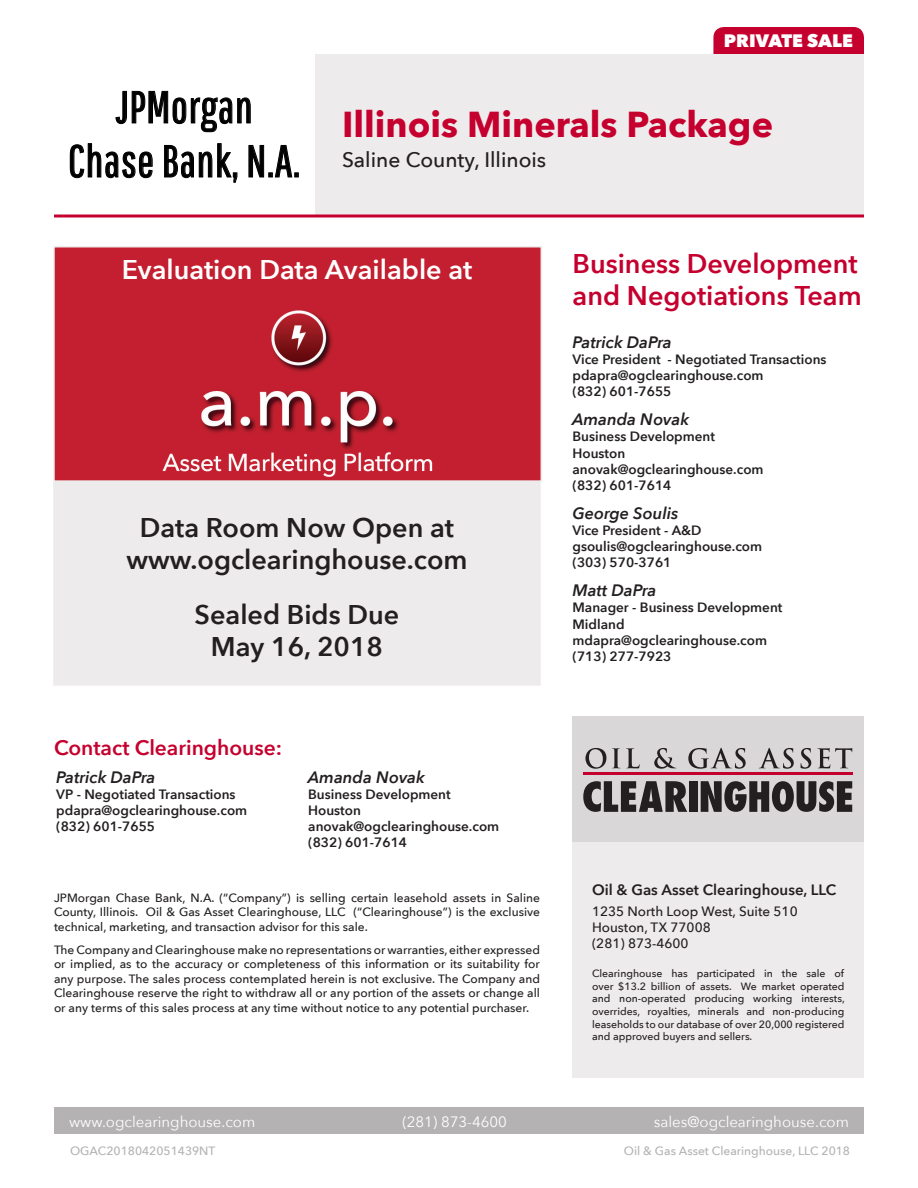
<style>
.page{position:relative;width:918px;height:1188px;background:#fff}
.page>*{position:absolute;margin:0;border:0;box-sizing:border-box;transform-origin:0 0}
.t1{font:45px/54px "Pathway Gothic One";letter-spacing:.01em;color:#000;text-align:center}
.Header_24{font:700 36px "Avenir Next";color:#c5002e}
.Header_18{font:600 27px/32.4px "Avenir Next";color:#231f20;text-align:center}
.t2{font:600 27px/32.4px "Avenir Next";color:#c5002e}
.t3{font:600 27px "Avenir Next";color:#fff}
.Basic_14_medium{font:500 21px "Avenir Next";color:#231f20}
.t4{font:600 21px "Avenir Next";color:#c5002e}
.t5{font:800 18px "Avenir Next";color:#fff}
.Contact_info{font:italic 600 16.5px "Avenir Next";color:#231f20}
.t6{font:15px "Avenir Next";color:#fff}
.t7{font:600 15px "Avenir Next";color:#231f20}
.Contact_info-2{font:600 13.5px/16.2px "Avenir Next";color:#231f20}
.t8{font:500 13.5px/16.2px "Avenir Next";color:#231f20}
.Legal_info{font:500 12px/14.4px "Avenir Next";color:#231f20;text-align:justify}
.t9{font:500 12px "Avenir Next";color:#b4b2b2}
.t10{font:500 10.5px/12.6px "Avenir Next";color:#231f20;text-align:justify}
</style>
<div class="page">
<div style="left:54px;top:481px;width:486px;height:204px;background:#eeebec"></div>
<div style="left:53px;top:480px;width:488px;height:206px;border:2px solid #eeebec"></div>
<div style="left:315px;top:54px;width:549px;height:160px;background:#eeebec"></div>
<svg style="left:116px;top:90px;width:135px;height:42px"></svg>
<svg style="left:70px;top:143px;width:83px;height:35px"></svg>
<svg style="left:164px;top:143px;width:73px;height:40px"></svg>
<svg style="left:249px;top:145px;width:50px;height:32px"></svg>
<div style="left:54px;top:1107px;width:810px;height:27px;background:#b4b2b2"></div>
<div style="left:573px;top:716px;width:291px;height:127px;background:#dad7d8"></div>
<svg style="left:583px;top:781px;width:104px;height:31px"></svg>
<div style="left:690px;top:781px;width:8px;height:31px;background:#231f20"></div>
<svg style="left:701px;top:781px;width:151px;height:31px"></svg>
<hr style="left:584px;top:773px;width:269px;height:2px;background:#c5002e">
<svg style="left:585px;top:748px;width:21px;height:21px"></svg>
<svg style="left:612px;top:748px;width:8px;height:20px"></svg>
<svg style="left:626px;top:748px;width:14px;height:20px"></svg>
<svg style="left:654px;top:748px;width:22px;height:21px"></svg>
<svg style="left:688px;top:748px;width:58px;height:21px"></svg>
<svg style="left:759px;top:748px;width:35px;height:21px"></svg>
<svg style="left:801px;top:748px;width:10px;height:21px"></svg>
<svg style="left:817px;top:748px;width:35px;height:20px"></svg>
<svg style="left:53px;top:246px;width:489px;height:237px;background:#c42b3b"></svg>
<div style="left:573px;top:842px;width:291px;height:236px;background:#eeebec"></div>
<svg style="left:54px;top:214px;width:810px;height:4px;background:#d13d60"></svg>
<div style="left:713px;top:27px;width:151px;height:27px;background:#c5002e"></div>
<p class="t1" style="left:68px;top:79px;width:234px">JPMorgan<br>Chase Bank, N.A.</p>
<h3 class="t5" style="left:724px;top:30px;width:131px">PRIVATE SALE</h3>
<p class="Header_24" style="left:342px;top:94px;width:433px">Illinois Minerals Package</p>
<p class="Basic_14_medium" style="left:342px;top:142px;width:206px">Saline County, Illinois</p>
<h3 class="t3" style="left:122px;top:246px;width:352px">Evaluation Data Available at</h3>
<p class="Header_18" style="left:126px;top:510px;width:343px">Data Room Now Open at www.ogclearinghouse.com</p>
<p class="Header_18" style="left:195px;top:598px;width:206px">Sealed Bids Due<br>May 16, 2018</p>
<h3 class="t4" style="left:54px;top:730px;width:230px">Contact Clearinghouse:</h3>
<p class="Contact_info" style="left:56px;top:763px;width:101px">Patrick DaPra</p>
<p class="Contact_info-2" style="left:56px;top:786px;width:193px">VP - Negotiated Transactions pdapra@ogclearinghouse.com (832) 601-7655</p>
<p class="Contact_info" style="left:308px;top:763px;width:118px">Amanda Novak</p>
<p class="Contact_info-2" style="left:308px;top:786px;width:193px">Business Development<br>Houston anovak@ogclearinghouse.com (832) 601-7614</p>
<p class="Legal_info" style="left:54px;top:890px;width:488px">JPMorgan Chase Bank, N.A. (“Company”) is selling certain leasehold assets in Saline County, Illinois. Oil &amp; Gas Asset Clearinghouse, LLC (“Clearinghouse”) is the exclusive technical, marketing, and transaction advisor for this sale.</p>
<p class="Legal_info" style="left:54px;top:942px;width:488px">The Company and Clearinghouse make no representations or warranties, either expressed or implied, as to the accuracy or completeness of this information or its suitability for any purpose. The sales process contemplated herein is not exclusive. The Company and Clearinghouse reserve the right to withdraw all or any portion of the assets or change all or any terms of this sales process at any time without notice to any potential purchaser.</p>
<h3 class="t2" style="left:573px;top:247px;width:291px">Business Development and Negotiations Team</h3>
<h3 class="Contact_info" style="left:573px;top:328px;width:101px">Patrick DaPra</h3>
<p class="Contact_info-2" style="left:573px;top:351px;width:256px">Vice President - Negotiated Transactions pdapra@ogclearinghouse.com<br>(832) 601‑7655</p>
<h3 class="Contact_info" style="left:573px;top:405px;width:118px">Amanda Novak</h3>
<p class="Contact_info-2" style="left:573px;top:428px;width:193px">Business Development<br>Houston anovak@ogclearinghouse.com (832) 601-7614</p>
<h3 class="Contact_info" style="left:573px;top:499px;width:107px">George Soulis</h3>
<p class="Contact_info-2" style="left:573px;top:522px;width:191px">Vice President - A&amp;D gsoulis@ogclearinghouse.com (303) 570‑3761</p>
<h3 class="Contact_info" style="left:573px;top:576px;width:85px">Matt DaPra</h3>
<p class="Contact_info-2" style="left:573px;top:599px;width:211px">Manager - Business Development<br>Midland mdapra@ogclearinghouse.com (713) 277‑7923</p>
<p class="t7" style="left:592px;top:877px;width:246px">Oil &amp; Gas Asset Clearinghouse, LLC</p>
<p class="t8" style="left:592px;top:903px;width:207px">1235 North Loop West, Suite 510<br>Houston, TX 77008<br>(281) 873‑4600</p>
<p class="t10" style="left:592px;top:967px;width:254px">Clearinghouse has participated in the sale of over $13.2 billion of assets. We market operated and non-operated producing working interests, overrides, royalties, minerals and non-producing leaseholds to our database of over 20,000 registered and approved buyers and sellers.</p>
<p class="t6" style="left:69px;top:1109px;width:188px">www.ogclearinghouse.com</p>
<p class="t6" style="left:402px;top:1109px;width:106px">(281) 873-4600</p>
<p class="t6" style="left:654px;top:1109px;width:197px">sales@ogclearinghouse.com</p>
<p class="t9" style="left:70px;top:1141px;width:147px">OGAC2018042051439NT</p>
<p class="t9" style="left:624px;top:1141px;width:228px">Oil &amp; Gas Asset Clearinghouse, LLC 2018</p>
</div>
